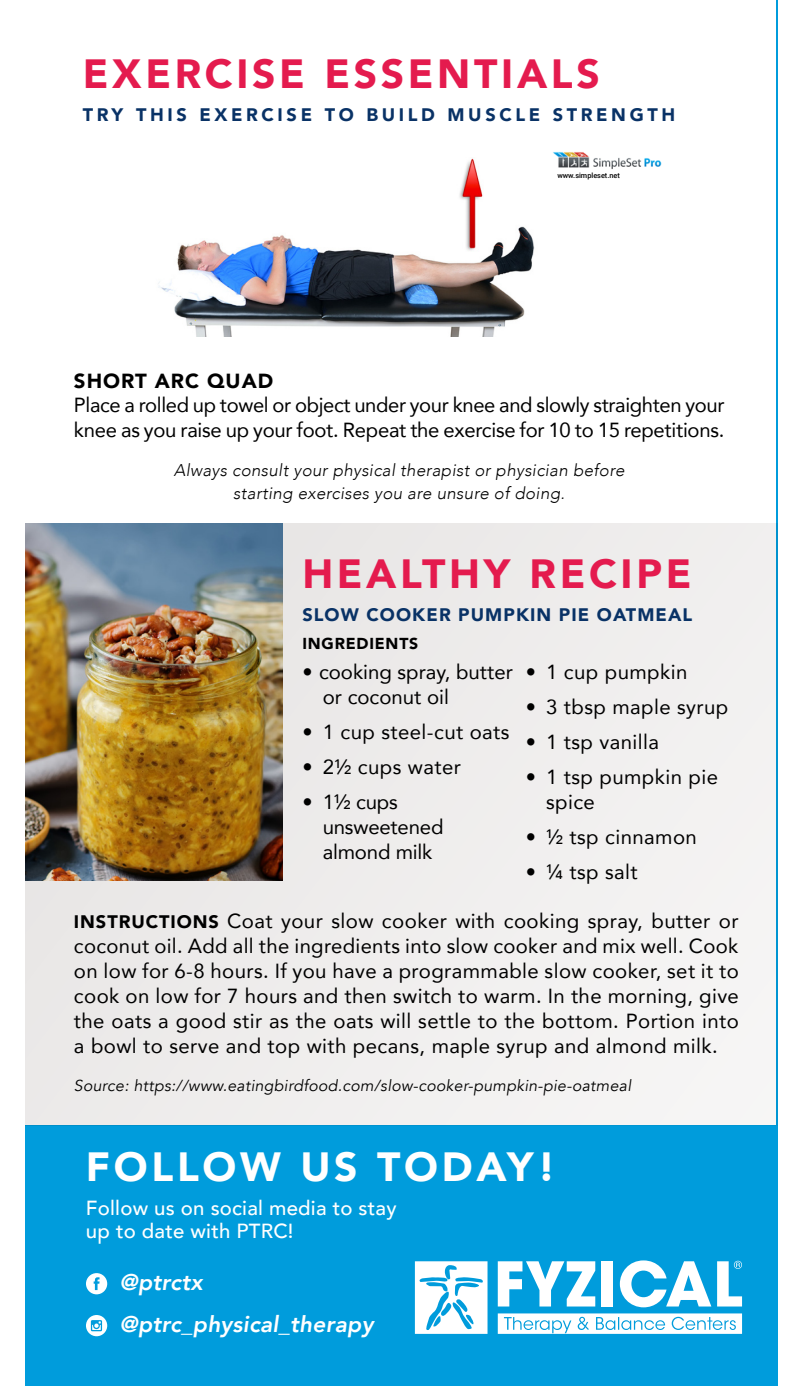
<style>
.page{position:relative;width:803px;height:1386px;background:#fff}
.page>*{position:absolute;margin:0;border:0;box-sizing:border-box;transform-origin:0 0}
.t1{font:900 40.77px "Avenir";letter-spacing:.09em;color:#e41b4e}
.t2{font:900 40.77px "Avenir";letter-spacing:.09em;color:#fff}
.t3{font:italic 800 22.57px/41.8px "Avenir";letter-spacing:.01em;color:#fff}
.t4{font:20.3px/24.8px "Avenir";color:#000}
.t5{font:20.3px/24.8px "Avenir";letter-spacing:.02em;color:#000}
.t6{font:500 20.3px/22.6px "Avenir";letter-spacing:.01em;color:#fff}
.t7{font:900 18.2px "Avenir";letter-spacing:.2em;color:#093266}
.t8{font:900 18.2px "Avenir";letter-spacing:.06em;color:#093266}
.t9{font:italic 300 16.97px/22.6px "Avenir";letter-spacing:.02em;color:#000;text-align:center}
.t10{font:italic 15.92px "Avenir";letter-spacing:.02em;color:#000}
.t11{font:900 15.92px "Avenir";letter-spacing:.05em;color:#000}
.t12{font:500 7.35px "Roboto";color:#000}
.s1{font-weight:900}
.s2{font-weight:900;font-size:18.2px}
</style>
<div class="page">
<hr style="left:776px;top:0;width:1px;height:1386px;background:#009cdc">
<div style="left:26px;top:1126px;width:751px;height:260px;background:#009cdc"></div>
<div style="left:26px;top:523px;width:750px;height:603px;background:#efedec"></div>
<img style="left:26px;top:523px;width:257px;height:358px">
<svg style="left:86px;top:1273px;width:21px;height:21px"></svg>
<svg style="left:86px;top:1315px;width:21px;height:21px"></svg>
<svg style="left:771px;top:523px;width:6px;height:401px"></svg>
<div style="left:536px;top:598px;width:241px;height:288px;background:#f1f0ef"></div>
<img style="left:553px;top:152px;width:109px;height:18px">
<svg style="left:498px;top:1313px;width:244px;height:21px;background:#d4eef9"></svg>
<svg style="left:498px;top:1261px;width:97px;height:46px"></svg>
<div style="left:601px;top:1261px;width:11px;height:46px;background:#fff"></div>
<svg style="left:620px;top:1260px;width:91px;height:47px"></svg>
<svg style="left:717px;top:1261px;width:25px;height:46px"></svg>
<svg style="left:415px;top:1261px;width:72px;height:73px;background:#ccebf7"></svg>
<img style="left:158px;top:158px;width:377px;height:179px">
<p class="t1" style="left:83px;top:39px;width:518px">EXERCISE ESSENTIALS</p>
<p class="t7" style="left:83px;top:99px;width:594px">TRY THIS EXERCISE TO BUILD MUSCLE STRENGTH</p>
<p class="t12" style="left:557px;top:170px;width:64px">www.simpleset.net</p>
<p class="t4" style="left:74px;top:367px;width:652px"><span class="s1">SHORT ARC QUAD<br></span>Place a rolled up towel or object under your knee and slowly straighten your knee as you raise up your foot. Repeat the exercise for 10 to 15 repetitions.</p>
<p class="t9" style="left:174px;top:459px;width:452px">Always consult your physical therapist or physician before starting exercises you are unsure of doing.</p>
<p class="t1" style="left:302px;top:539px;width:390px">HEALTHY RECIPE</p>
<p class="t8" style="left:302px;top:599px;width:391px">SLOW COOKER PUMPKIN PIE OATMEAL</p>
<p class="t11" style="left:302px;top:630px;width:117px">INGREDIENTS</p>
<p class="t4" style="left:323px;top:659px;width:192px;text-indent:-20px">• cooking spray, butter or coconut oil</p>
<p class="t5" style="left:302px;top:719px;width:209px">• 1 cup steel-cut oats</p>
<p class="t5" style="left:302px;top:754px;width:160px">• 2½ cups water</p>
<p class="t4" style="left:323px;top:789px;width:122px;text-indent:-20px">• 1½ cups unsweetened almond milk</p>
<p class="t5" style="left:525px;top:659px;width:163px">• 1 cup pumpkin</p>
<p class="t5" style="left:525px;top:694px;width:204px">• 3 tbsp maple syrup</p>
<p class="t5" style="left:525px;top:729px;width:135px">• 1 tsp vanilla</p>
<p class="t5" style="left:546px;top:764px;width:173px;text-indent:-20px">• 1 tsp pumpkin pie spice</p>
<p class="t5" style="left:525px;top:824px;width:173px">• ½ tsp cinnamon</p>
<p class="t4" style="left:525px;top:859px;width:114px">• ¼ tsp salt</p>
<p class="t4" style="left:74px;top:908px;width:666px;text-align:justify"><span class="s2">INSTRUCTIONS</span> Coat your slow cooker with cooking spray, butter or coconut oil. Add all the ingredients into slow cooker and mix well. Cook on low for 6-8 hours. If you have a programmable slow cooker, set it to cook on low for 7 hours and then switch to warm. In the morning, give the oats a good stir as the oats will settle to the bottom. Portion into a bowl to serve and top with pecans, maple syrup and almond milk.</p>
<p class="t10" style="left:74px;top:1076px;width:559px">Source: https://www.eatingbirdfood.com/slow-cooker-pumpkin-pie-oatmeal</p>
<p class="t2" style="left:86px;top:1132px;width:471px">FOLLOW US TODAY!</p>
<p class="t6" style="left:86px;top:1196px;width:312px">Follow us on social media to stay up to date with PTRC!</p>
<p class="t3" style="left:120px;top:1261px;width:255px">@ptrctx @ptrc_physical_therapy</p>
</div>
